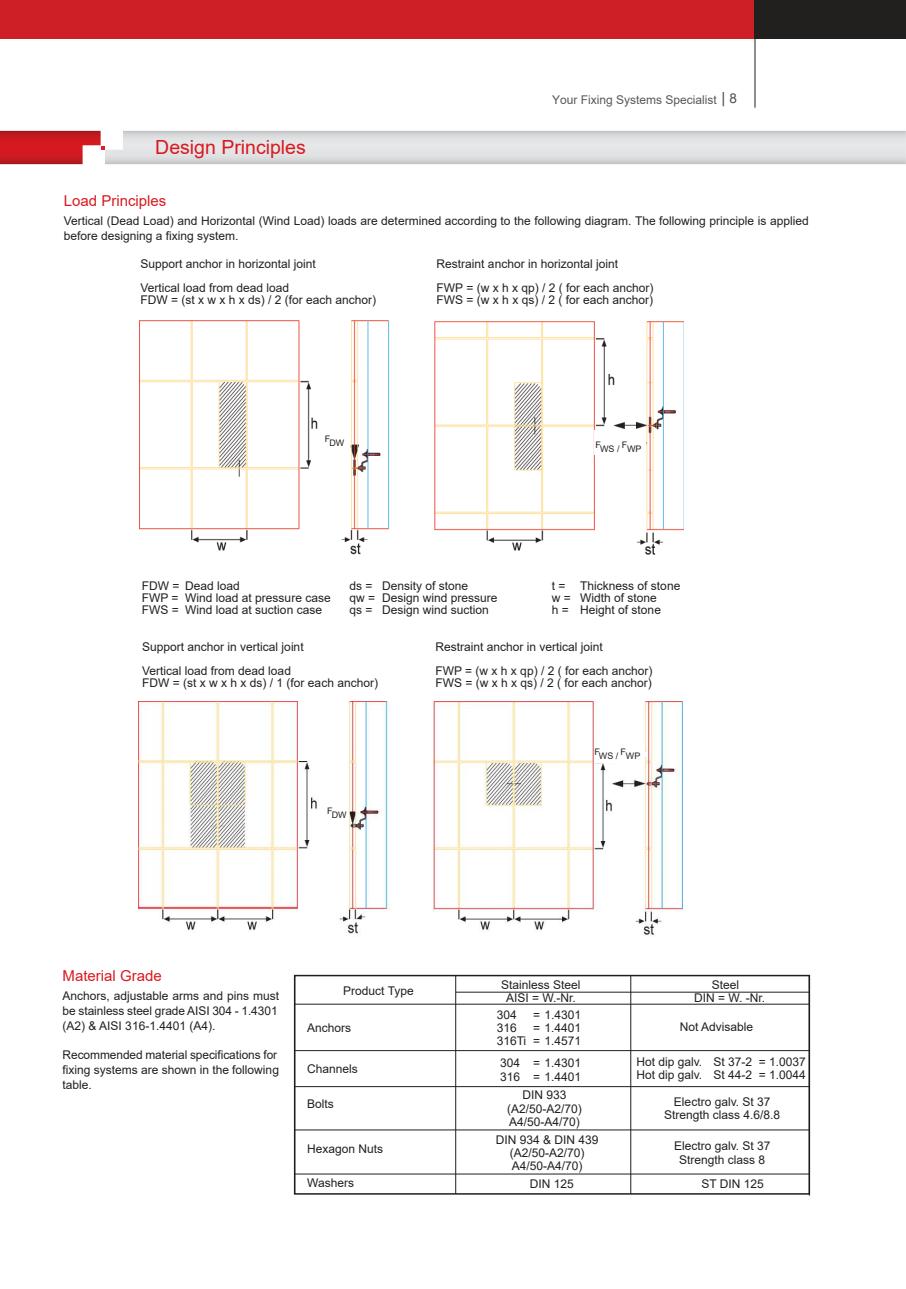
<style>
.page{position:relative;width:906px;height:1289px;background:#fff}
.page>*{position:absolute;margin:0;border:0;box-sizing:border-box;transform-origin:0 0}
.t1{font:19.5px "Arial";color:#d91920}
.t2{font:15px "Arial";color:#d91920}
.t3{font:12px/13.2px "Arial";color:#221f1f}
.t4{font:12px "Arial";color:#58585a}
.t5{font:9px "Arial";color:#221f1f}
.s1{font-size:15px;color:#4c4c4e}
.s2{font-size:13.5px;color:#4c4c4e}
</style>
<div class="page">
<img style="left:0;top:130px;width:101px;height:34px">
<svg style="left:101px;top:146px;width:4px;height:3px"></svg>
<div style="left:0;top:0;width:904px;height:38px;background:#ce1f26"></div>
<div style="left:755px;top:0;width:151px;height:38px;background:#221f1f"></div>
<hr style="left:754px;top:0;width:1px;height:108px;background:#221f1f">
<img style="left:140px;top:320px;width:543px;height:235px">
<img style="left:139px;top:701px;width:544px;height:234px">
<div style="left:294px;top:974px;width:516px;height:220px;border:2px solid #221e1f"></div>
<hr style="left:294px;top:975px;width:1px;height:218px;background:#221e1f">
<hr style="left:455px;top:975px;width:1px;height:218px;background:#221e1f">
<hr style="left:630px;top:975px;width:1px;height:218px;background:#221e1f">
<hr style="left:809px;top:977px;width:1px;height:218px;background:#221e1f">
<hr style="left:456px;top:991px;width:353px;height:1px;background:#221e1f">
<hr style="left:295px;top:1003px;width:514px;height:1px;background:#221e1f">
<hr style="left:295px;top:1050px;width:514px;height:1px;background:#221e1f">
<hr style="left:295px;top:1086px;width:514px;height:1px;background:#221e1f">
<hr style="left:295px;top:1129px;width:514px;height:1px;background:#221e1f">
<hr style="left:295px;top:1173px;width:514px;height:1px;background:#221e1f">
<svg style="left:321px;top:432px;width:30px;height:23px"></svg>
<div style="left:594px;top:430px;width:52px;height:24px;background:#fff"></div>
<div style="left:319px;top:814px;width:30px;height:17px;background:#fff"></div>
<div style="left:594px;top:742px;width:51px;height:20px;background:#fff"></div>
<svg style="left:645px;top:751px;width:2px;height:7px"></svg>
<div style="left:618px;top:760px;width:24px;height:5px;background:#fff"></div>
<div style="left:595px;top:436px;width:51px;height:19px;background:#fff"></div>
<p class="t4" style="left:552px;top:95px;width:186px">Your Fixing Systems Specialist <span class="s1">|</span> <span class="s2">8</span></p>
<h1 class="t1" style="left:155px;top:140px;width:152px">Design Principles</h1>
<p class="t2" style="left:64px;top:195px;width:104px">Load Principles</p>
<p class="t3" style="left:64px;top:214px;width:746px;line-height:15px">Vertical (Dead Load) and Horizontal (Wind Load) loads are determined according to the following diagram. The following principle is applied before designing a fixing system.</p>
<p class="t3" style="left:140px;top:253px;width:177px;line-height:24px">Support anchor in horizontal joint<br>Vertical load from dead load</p>
<p class="t3" style="left:140px;top:294px;width:237px">FDW = (st x w x h x ds) / 2 (for each anchor)</p>
<p class="t3" style="left:436px;top:253px;width:218px;line-height:24px">Restraint anchor in horizontal joint<br>FWP = (w x h x qp) / 2 ( for each anchor)</p>
<p class="t3" style="left:436px;top:294px;width:218px">FWS = (w x h x qs) / 2 ( for each anchor)</p>
<p class="t5" style="left:325px;top:439px;width:21px">FDW</p>
<p class="t5" style="left:595px;top:445px;width:48px">FWS / WP</p>
<p class="t5" style="left:622px;top:441px;width:7px">F</p>
<p class="t3" style="left:142px;top:580px;width:39px;line-height:12px;text-align:justify">FDW = FWP = FWS =</p>
<p class="t3" style="left:185px;top:580px;width:147px;line-height:12px">Dead load<br>Wind load at pressure case<br>Wind load at suction case</p>
<p class="t3" style="left:349px;top:580px;width:27px;line-height:12px">ds = qw = qs =</p>
<p class="t3" style="left:382px;top:580px;width:117px;line-height:12px">Density of stone<br>Design wind pressure<br>Design wind suction</p>
<p class="t3" style="left:552px;top:580px;width:21px;line-height:12px">t = w = h =</p>
<p class="t3" style="left:580px;top:580px;width:102px;line-height:12px">Thickness of stone<br>Width of stone<br>Height of stone</p>
<p class="t3" style="left:142px;top:636px;width:163px;line-height:24px">Support anchor in vertical joint<br>Vertical load from dead load</p>
<p class="t3" style="left:142px;top:677px;width:237px">FDW = (st x w x h x ds) / 1 (for each anchor)</p>
<p class="t3" style="left:435px;top:636px;width:218px;line-height:24px">Restraint anchor in vertical joint<br>FWP = (w x h x qp) / 2 ( for each anchor)</p>
<p class="t3" style="left:435px;top:677px;width:218px">FWS = (w x h x qs) / 2 ( for each anchor)</p>
<p class="t5" style="left:327px;top:811px;width:21px">FDW</p>
<p class="t2" style="left:63px;top:969px;width:101px">Material Grade</p>
<p class="t3" style="left:63px;top:989px;width:218px;line-height:15px;text-align:justify">Anchors, adjustable arms and pins must be stainless steel grade AISI 304 - 1.4301 (A2) &amp; AISI 316-1.4401 (A4).</p>
<p class="t3" style="left:63px;top:1048px;width:218px;line-height:15px">Recommended material specifications for fixing systems are shown in the following table.</p>
<p class="t3" style="left:343px;top:984px;width:72px">Product Type</p>
<p class="t3" style="left:307px;top:1022px;width:46px">Anchors</p>
<p class="t3" style="left:307px;top:1063px;width:52px">Channels</p>
<p class="t3" style="left:307px;top:1097px;width:28px">Bolts</p>
<p class="t3" style="left:307px;top:1143px;width:78px">Hexagon Nuts</p>
<p class="t3" style="left:307px;top:1177px;width:48px">Washers</p>
<p class="t5" style="left:594px;top:748px;width:7px">F</p>
<p class="t5" style="left:620px;top:748px;width:7px">F</p>
<p class="t5" style="left:599px;top:752px;width:43px">WS / WP</p>
<p class="t3" style="left:501px;top:979px;width:81px">Stainless Steel</p>
<p class="t3" style="left:712px;top:979px;width:29px">Steel</p>
<p class="t3" style="left:506px;top:992px;width:71px">AISI = W.-Nr.</p>
<p class="t3" style="left:694px;top:992px;width:73px">DIN = W. -Nr.</p>
<p class="t3" style="left:497px;top:1008px;width:31px">304<br>316<br>316Ti</p>
<p class="t3" style="left:533px;top:1008px;width:49px;text-align:justify">= 1.4301 = 1.4401 = 1.4571</p>
<p class="t3" style="left:500px;top:1057px;width:22px">304<br>316</p>
<p class="t3" style="left:533px;top:1057px;width:49px">= 1.4301 = 1.4401</p>
<p class="t3" style="left:507px;top:1089px;width:76px;text-align:center">DIN 933 (A2/50-A2/70)<br>A4/50-A4/70)</p>
<p class="t3" style="left:496px;top:1133px;width:104px;text-align:center">DIN 934 &amp; DIN 439 (A2/50-A2/70)<br>A4/50-A4/70)</p>
<p class="t3" style="left:530px;top:1178px;width:46px">DIN 125</p>
<p class="t3" style="left:680px;top:1021px;width:75px">Not Advisable</p>
<p class="t3" style="left:636px;top:1055px;width:67px">Hot dip galv.<br>Hot dip galv.</p>
<p class="t3" style="left:713px;top:1055px;width:94px">St 37-2 = 1.0037<br>St 44-2 = 1.0044</p>
<p class="t3" style="left:664px;top:1096px;width:118px;text-align:center">Electro galv. St 37<br>Strength class 4.6/8.8</p>
<p class="t3" style="left:674px;top:1140px;width:98px;text-align:center">Electro galv. St 37<br>Strength class 8</p>
<p class="t3" style="left:701px;top:1178px;width:64px">ST DIN 125</p>
</div>
